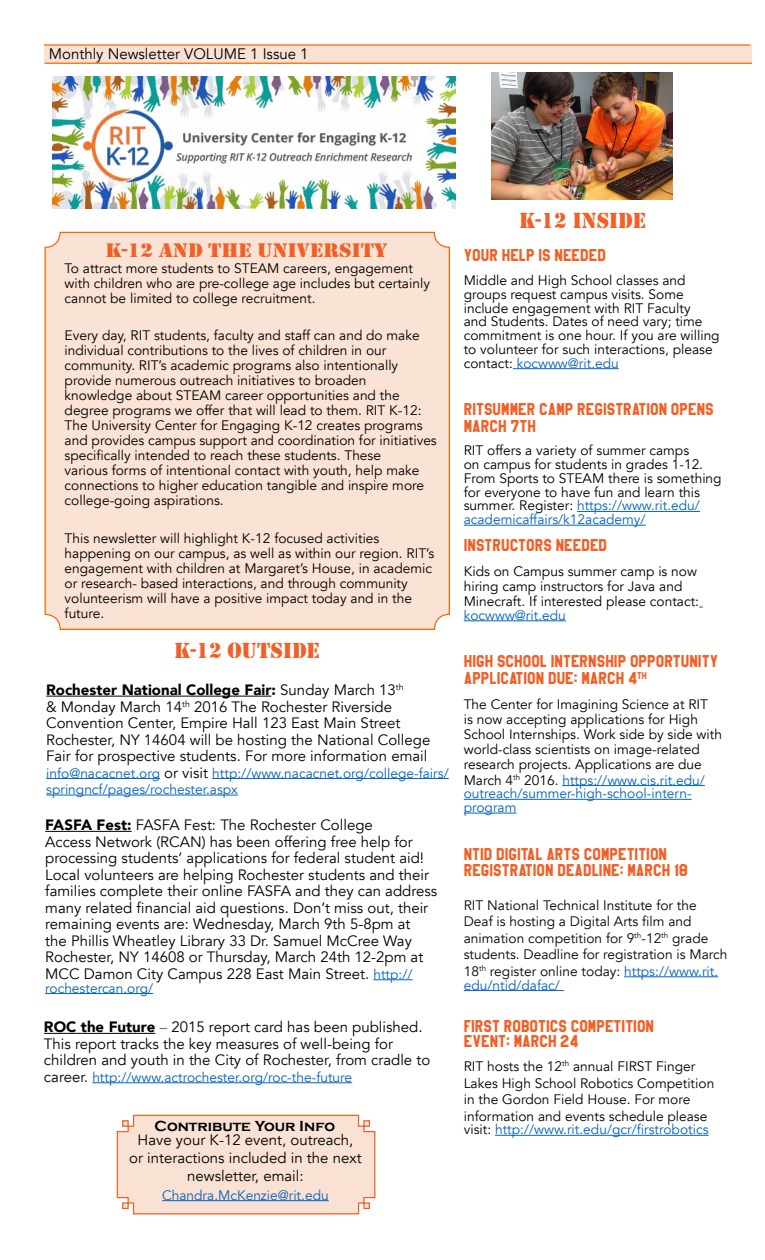
<style>
.page{position:relative;width:765px;height:1260px;background:#fff}
.page>*{position:absolute;margin:0;border:0;box-sizing:border-box;transform-origin:0 0}
.t1{font:22.5px "Stencil";color:#f16028}
.t2{font:22.5px "Stencil";color:#f16127}
.t3{font:20.25px "Stencil";color:#f16026;scale:1.11 1}
.t4{font:15.12px "Avenir";color:#000}
.t5{font:15px/16.5px "Avenir";color:#000}
.t6{font:15px/16.5px "High School USA Sans";color:#f16026}
.t7{font:700 15px "Copperplate Gothic";color:#000}
.t8{font:13.75px/15px "Avenir";color:#000}
.t9{font:13.75px/13.8px "Avenir";color:#000101}
.t10{font:13.75px/13.8px "Avenir";color:#0563c1}
.t11{font:13.75px/16.5px "Avenir";color:#040606}
.t12{font:13.75px/16.5px "Avenir";color:#010304}
.s1{color:#0563c1}
.s2{color:#010304}
.s3{font-weight:900}
.s4{font-size:15px;color:#000}
.s5{font-size:13.75px;color:#0563c1}
.s6{color:#2e74b5}
</style>
<div class="page">
<div style="left:45px;top:232px;width:404px;height:397px;background:#fae2d4;border-radius:15px"></div>
<hr style="left:513px;top:368px;width:106px;height:1px;background:#0563c1">
<hr style="left:577px;top:511px;width:123px;height:1px;background:#0563c1">
<hr style="left:464px;top:525px;width:182px;height:1px;background:#0563c1">
<hr style="left:464px;top:620px;width:102px;height:1px;background:#0563c1">
<hr style="left:562px;top:785px;width:143px;height:1px;background:#0563c1">
<hr style="left:464px;top:799px;width:228px;height:1px;background:#0563c1">
<hr style="left:464px;top:813px;width:52px;height:1px;background:#0563c1">
<hr style="left:624px;top:976px;width:94px;height:1px;background:#0563c1">
<hr style="left:464px;top:990px;width:100px;height:1px;background:#0563c1">
<hr style="left:495px;top:1135px;width:214px;height:1px;background:#0563c1">
<svg style="left:116px;top:1114px;width:260px;height:101px;background:#f7ddcf"></svg>
<img style="left:52px;top:76px;width:404px;height:132px">
<img style="left:83px;top:109px;width:328px;height:75px">
<hr style="left:46px;top:696px;width:225px;height:1px;background:#000">
<hr style="left:46px;top:778px;width:114px;height:1px;background:#0563c1">
<hr style="left:212px;top:778px;width:237px;height:1px;background:#0563c1">
<hr style="left:46px;top:795px;width:192px;height:1px;background:#0563c1">
<hr style="left:45px;top:831px;width:87px;height:1px;background:#000">
<hr style="left:373px;top:979px;width:40px;height:1px;background:#0563c1">
<hr style="left:45px;top:993px;width:108px;height:1px;background:#0563c1">
<hr style="left:44px;top:1033px;width:111px;height:1px;background:#000">
<hr style="left:92px;top:1082px;width:260px;height:1px;background:#0563c1">
<div style="left:45px;top:45px;width:707px;height:18px;background:#f9e2d4"></div>
<hr style="left:44px;top:44px;width:706px;height:2px;background:#f60">
<hr style="left:45px;top:63px;width:707px;height:1px;background:#f60">
<img style="left:491px;top:72px;width:182px;height:127px">
<p class="t4" style="left:49px;top:44px;width:261px">Monthly Newsletter VOLUME 1 Issue 1</p>
<h1 class="t2" style="left:519px;top:212px;width:128px">K-12 INSIDE</h1>
<h2 class="t3" style="left:105px;top:242px;width:256px">K-12 AND THE UNIVERSITY</h2>
<p class="t6" style="left:464px;top:248px;width:144px">YOUR HELP IS NEEDED</p>
<p class="t9" style="left:464px;top:274px;width:257px">Middle and High School classes and groups request campus visits. Some include engagement with RIT Faculty<br>and Students. Dates of need vary; time commitment is one hour. If you are willing to volunteer for such interactions, please contact: <span class="s1">kocwww@rit.edu</span></p>
<p class="t6" style="left:464px;top:401px;width:252px">RITSUMMER CAMP REGISTRATION OPENS<br>MARCH 7TH</p>
<p class="t9" style="left:464px;top:444px;width:259px">RIT offers a variety of summer camps<br>on campus for students in grades 1-12.<br>From Sports to STEAM there is something for everyone to have fun and learn this summer. Register: <span class="s1">https://www.rit.edu/ academicaffairs/k12academy/</span></p>
<p class="t6" style="left:464px;top:537px;width:145px">INSTRUCTORS NEEDED</p>
<p class="t9" style="left:464px;top:564px;width:237px;line-height:15.1px">Kids on Campus summer camp is now hiring camp instructors for Java and<br>Minecraft. If interested please contact:</p>
<p class="t10" style="left:464px;top:609px;width:104px">kocwww@rit.edu</p>
<p class="t6" style="left:464px;top:654px;width:256px">HIGH SCHOOL INTERNSHIP OPPORTUNITY<br>APPLICATION DUE: MARCH 4<sup>TH</sup></p>
<p class="t9" style="left:464px;top:697px;width:260px;line-height:15.1px">The Center for Imagining Science at RIT<br>is now accepting applications for High School Internships. Work side by side with world-class scientists on image-related research projects. Applications are due March 4<sup>th</sup> 2016. <span class="s1">https://www.cis.rit.edu/</span></p>
<p class="t10" style="left:464px;top:787px;width:229px">outreach/summer-high-school-intern&shy;program</p>
<p class="t6" style="left:464px;top:846px;width:226px">NTID DIGITAL ARTS COMPETITION<br>REGISTRATION DEADLINE: MARCH 18</p>
<p class="t11" style="left:464px;top:897px;width:265px">RIT National Technical Institute for the Deaf is hosting a Digital Arts film and animation competition for 9<sup>th</sup>-12<sup>th</sup> grade students. Deadline for registration is March 18<sup>th</sup> register online today: <span class="s1">https://www.rit.</span></p>
<p class="t10" style="left:464px;top:978px;width:98px">edu/ntid/dafac/</p>
<p class="t6" style="left:464px;top:1019px;width:192px;line-height:15px">FIRST ROBOTICS COMPETITION<br>EVENT: MARCH 24</p>
<p class="t12" style="left:464px;top:1058px;width:252px">RIT hosts the 12<sup>th</sup> annual FIRST Finger Lakes High School Robotics Competition in the Gordon Field House. For more information and events schedule please</p>
<p class="t7" style="left:155px;top:1117px;width:182px">Contribute Your Info</p>
<p class="t10" style="left:464px;top:1123px;width:246px"><span class="s2">visit:</span> http://www.rit.edu/gcr/firstrobotics</p>
<p class="t8" style="left:65px;top:261px;width:367px">To attract more students to STEAM careers, engagement with children who are pre-college age includes but certainly cannot be limited to college recruitment.</p>
<p class="t8" style="left:65px;top:328px;width:374px">Every day, RIT students, faculty and staff can and do make individual contributions to the lives of children in our community. RIT’s academic programs also intentionally provide numerous outreach initiatives to broaden knowledge about STEAM career opportunities and the degree programs we offer that will lead to them. RIT K-12:<br>The University Center for Engaging K-12 creates programs and provides campus support and coordination for initiatives specifically intended to reach these students. These<br>various forms of intentional contact with youth, help make connections to higher education tangible and inspire more college-going aspirations.</p>
<p class="t8" style="left:65px;top:531px;width:371px">This newsletter will highlight K-12 focused activities happening on our campus, as well as within our region. RIT’s engagement with children at Margaret’s House, in academic or research- based interactions, and through community volunteerism will have a positive impact today and in the future.</p>
<h1 class="t1" style="left:174px;top:642px;width:147px">K-12 OUTSIDE</h1>
<p class="t5" style="left:46px;top:682px;width:386px"><span class="s3">Rochester National College Fair:</span> Sunday March 13<sup>th<br></sup>&amp; Monday March 14<sup>th</sup> 2016 The Rochester Riverside Convention Center, Empire Hall 123 East Main Street Rochester, NY 14604 will be hosting the National College Fair for prospective students. For more information email</p>
<p class="t10" style="left:46px;top:765px;width:404px;line-height:16.5px">info@nacacnet.org <span class="s4">or visit</span> http://www.nacacnet.org/college-fairs/ springncf/pages/rochester.aspx</p>
<p class="t5" style="left:45px;top:817px;width:394px"><span class="s3">FASFA Fest:</span> FASFA Fest: The Rochester College<br>Access Network (RCAN) has been offering free help for processing students’ applications for federal student aid!<br>Local volunteers are helping Rochester students and their families complete their online FASFA and they can address many related financial aid questions. Don’t miss out, their remaining events are: Wednesday, March 9th 5-8pm at<br>the Phillis Wheatley Library 33 Dr. Samuel McCree Way Rochester, NY 14608 or Thursday, March 24th 12-2pm at MCC Damon City Campus 228 East Main Street. <span class="s5">http://</span></p>
<p class="t10" style="left:45px;top:981px;width:109px">rochestercan.org/</p>
<p class="t5" style="left:44px;top:1019px;width:388px"><span class="s3">ROC the Future</span> <span class="s6">–</span> 2015 report card has been published.<br>This report tracks the key measures of well-being for children and youth in the City of Rochester, from cradle to</p>
<p class="t10" style="left:44px;top:1071px;width:310px"><span class="s4">career.</span> http://www.actrochester.org/roc-the-future</p>
<p class="t5" style="left:129px;top:1131px;width:234px;line-height:18px;text-align:center">Have your K-12 event, outreach, or interactions included in the next newsletter, email:</p>
<p class="t10" style="left:162px;top:1188px;width:168px">Chandra.McKenzie@rit.edu</p>
</div>
